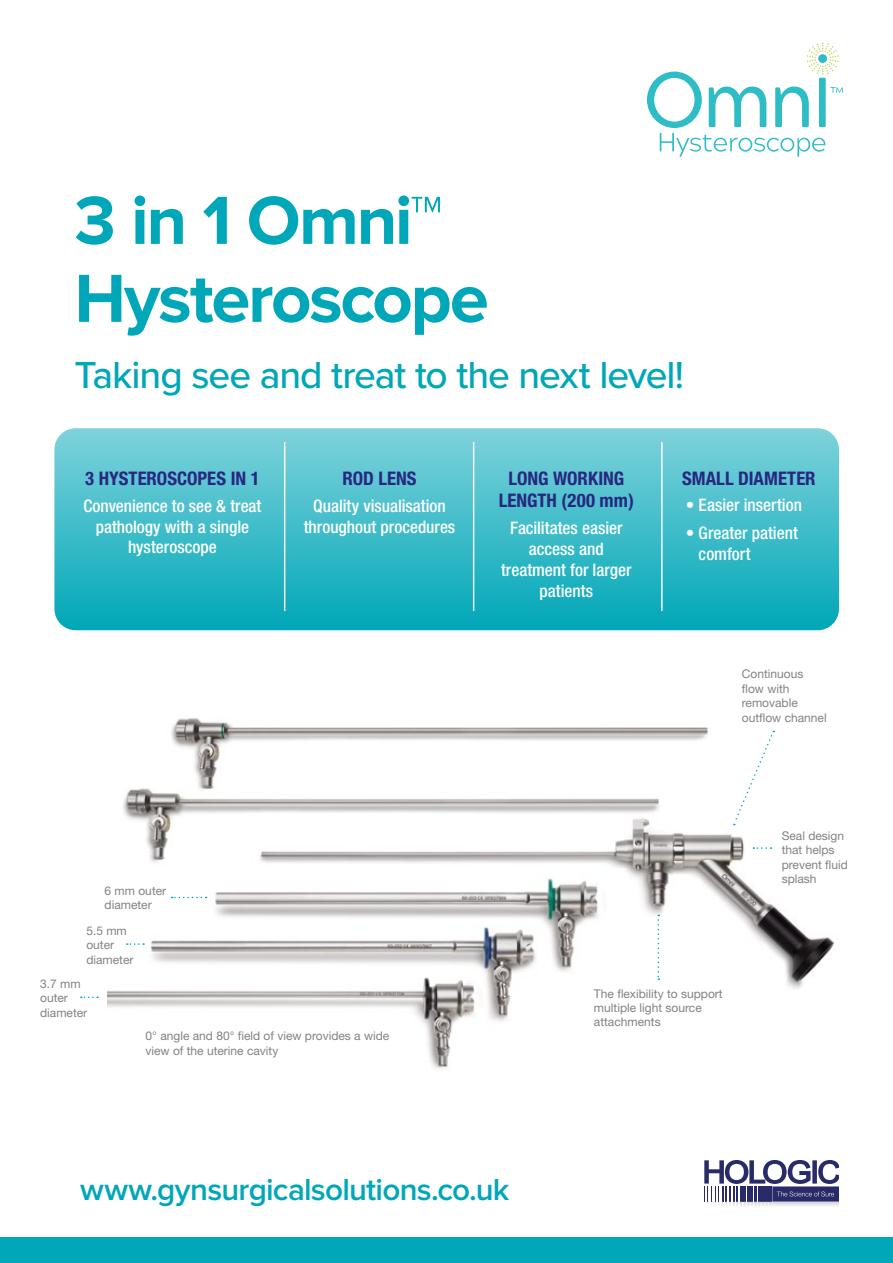
<style>
.page{position:relative;width:893px;height:1263px;background:#fff}
.page>*{position:absolute;margin:0;border:0;box-sizing:border-box;transform-origin:0 0}
.t1{font:700 70.5px/78px "Proxima Nova";letter-spacing:-.035em;color:#00a7b8}
.t2{font:500 39px "Proxima Nova";letter-spacing:-.025em;color:#00a7b8}
.t3{font:600 31.5px "Proxima Nova";letter-spacing:-.025em;color:#00a7b8}
.t4{font:700 condensed 18.75px/22.5px "Helvetica Neue";color:#282781;text-align:center}
.t5{font:500 condensed 17.25px/20.7px "Helvetica Neue";color:#fff;text-align:center}
.t6{font:12px/14.4px "Helvetica Neue LT Std";color:#808285}
</style>
<div class="page">
<div style="left:0;top:1238px;width:893px;height:25px;background:#00a7b8"></div>
<svg style="left:647px;top:42px;width:196px;height:115px"></svg>
<svg style="left:704px;top:1160px;width:135px;height:46px"></svg>
<div style="left:54px;top:428px;width:785px;height:202px;background:linear-gradient(to bottom,#7fd2db,#01a7b8);border-radius:21px"></div>
<img style="left:108px;top:718px;width:726px;height:352px">
<svg style="left:753px;top:847px;width:19px;height:2px"></svg>
<svg style="left:127px;top:943px;width:17px;height:2px"></svg>
<svg style="left:81px;top:996px;width:17px;height:2px"></svg>
<svg style="left:172px;top:897px;width:35px;height:1px"></svg>
<svg style="left:733px;top:731px;width:41px;height:94px"></svg>
<hr style="left:473px;top:442px;width:1px;height:169px;background:#fff">
<hr style="left:284px;top:442px;width:1px;height:169px;background:#fff">
<hr style="left:661px;top:442px;width:2px;height:169px;background:#fff">
<svg style="left:658px;top:915px;width:1px;height:65px"></svg>
<h1 class="t1" style="left:74px;top:183px;width:416px">3 in 1 Omni™<br>Hysteroscope</h1>
<h2 class="t2" style="left:74px;top:346px;width:611px">Taking see and treat to the next level!</h2>
<h3 class="t4" style="left:85px;top:466px;width:176px">3 HYSTEROSCOPES IN 1</h3>
<h3 class="t5" style="left:83px;top:495px;width:179px">Convenience to see &amp; treat pathology with a single hysteroscope</h3>
<h3 class="t4" style="left:343px;top:467px;width:75px">ROD LENS</h3>
<h3 class="t5" style="left:304px;top:495px;width:153px">Quality visualisation throughout procedures</h3>
<p class="t6" style="left:105px;top:883px;width:63px">6 mm outer diameter</p>
<p class="t6" style="left:86px;top:923px;width:49px">5.5 mm outer diameter</p>
<p class="t6" style="left:40px;top:976px;width:49px">3.7 mm outer diameter</p>
<p class="t6" style="left:146px;top:1029px;width:245px">0° angle and 80° field of view provides a wide view of the uterine cavity</p>
<h3 class="t4" style="left:499px;top:466px;width:137px">LONG WORKING<br>LENGTH (200 mm)</h3>
<h3 class="t5" style="left:501px;top:518px;width:132px">Facilitates easier access and treatment for larger patients</h3>
<h3 class="t4" style="left:682px;top:467px;width:135px">SMALL DIAMETER</h3>
<h3 class="t5" style="left:686px;top:494px;width:118px">• Easier insertion</h3>
<h3 class="t5" style="left:699px;top:522px;width:101px;line-height:21.6px;text-align:left;text-indent:-13px">• Greater patient comfort</h3>
<p class="t6" style="left:742px;top:667px;width:86px">Continuous flow with removable outflow channel</p>
<p class="t6" style="left:782px;top:828px;width:68px">Seal design that helps prevent fluid splash</p>
<p class="t6" style="left:594px;top:986px;width:130px">The flexibility to support multiple light source attachments</p>
<h3 class="t3" style="left:80px;top:1175px;width:431px">www.gynsurgicalsolutions.co.uk</h3>
</div>
